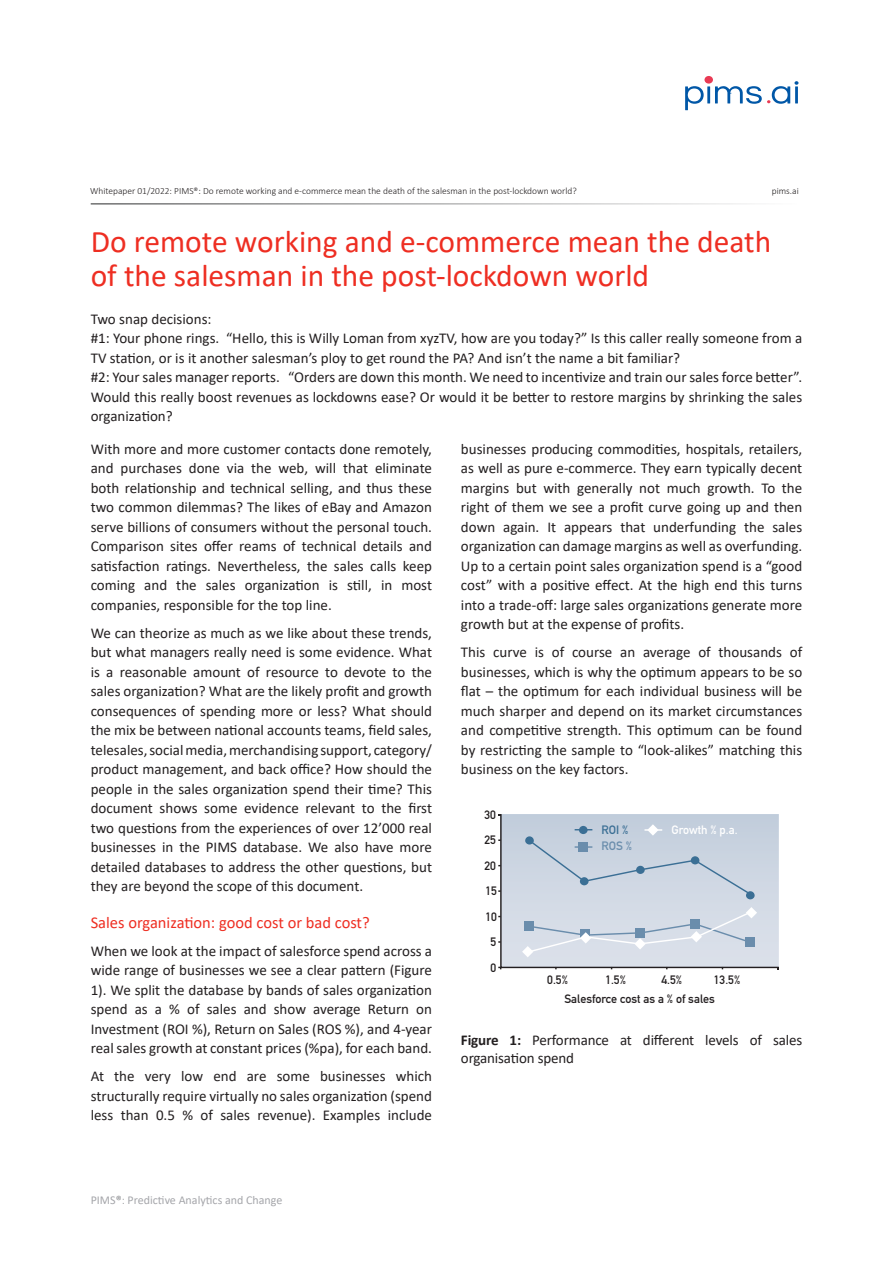
<style>
.page{position:relative;width:893px;height:1263px;background:#fff}
.page>*{position:absolute;margin:0;border:0;box-sizing:border-box;transform-origin:0 0}
._00_Head_HelvRom_14_schw{font:31.5px/34.5px "Calibri";color:#ee2e22}
._20_Fliess_HelvRoman_8_75_11_75_schw{font:16.5px "Calibri";color:#ee2e22}
._20_Fliess_HelvRoman_8_75_11_75_schw-2{font:15px/19.5px "Calibri";color:#231f20;text-align:justify}
.t1{font:12px/19.2px "DIN Mittelschrift";color:#231f20}
._20_Fliess_HelvRoman_8_75_11_75_schw-3{font:12px "Calibri";color:#a5a6aa}
.t2{font:12px "DIN Mittelschrift";color:#fff}
.t3{font:12px "DIN Mittelschrift";color:#3b6f95}
.t4{font:12px "DIN Mittelschrift";color:#6a8dac}
._20_FliessHelvBold_8_75_11_74_schw{font:300 9.45px "Calibri";color:#231f20}
.s1{font-weight:700}
.s2{color:#828487}
.s3{font-weight:300;color:#97999c}
</style>
<div class="page">
<hr style="left:91px;top:203px;width:713px;height:2px;background:#4b4c4d">
<svg style="left:498px;top:814px;width:281px;height:155px;background:#cad3df"></svg>
<svg style="left:685px;top:86px;width:19px;height:24px"></svg>
<hr style="left:707px;top:86px;width:3px;height:17px;background:#0057a7">
<div style="left:704px;top:76px;width:9px;height:8px;background:#e93a54;border-radius:50%"></div>
<svg style="left:715px;top:81px;width:83px;height:23px"></svg>
<p class="_20_FliessHelvBold_8_75_11_74_schw" style="left:90px;top:185px;width:488px">Whitepaper 01/2022: PIMS®: Do remote working and e-commerce mean the death of the salesman in the post-lockdown world?</p>
<p class="_20_FliessHelvBold_8_75_11_74_schw" style="left:772px;top:185px;width:28px">pims.ai</p>
<p class="_00_Head_HelvRom_14_schw" style="left:91px;top:223px;width:682px">Do remote working and e-commerce mean the death of the salesman in the post-lockdown world</p>
<p class="_20_Fliess_HelvRoman_8_75_11_75_schw-2" style="left:91px;top:309px;width:122px">Two snap decisions:</p>
<p class="_20_Fliess_HelvRoman_8_75_11_75_schw-2" style="left:91px;top:328px;width:713px">#1: Your phone rings. “Hello, this is Willy Loman from xyzTV, how are you today?” Is this caller really someone from a<br>TV station, or is it another salesman’s ploy to get round the PA? And isn’t the name a bit familiar?</p>
<p class="_20_Fliess_HelvRoman_8_75_11_75_schw-2" style="left:91px;top:367px;width:713px">#2: Your sales manager reports. “Orders are down this month. We need to incentivize and train our sales force better”.<br>Would this really boost revenues as lockdowns ease? Or would it be better to restore margins by shrinking the sales organization?</p>
<p class="_20_Fliess_HelvRoman_8_75_11_75_schw-2" style="left:91px;top:438px;width:343px">With more and more customer contacts done remotely, and purchases done via the web, will that eliminate both relationship and technical selling, and thus these two common dilemmas? The likes of eBay and Amazon serve billions of consumers without the personal touch.<br>Comparison sites offer reams of technical details and satisfaction ratings. Nevertheless, the sales calls keep coming and the sales organization is still, in most companies, responsible for the top line.</p>
<p class="_20_Fliess_HelvRoman_8_75_11_75_schw-2" style="left:91px;top:622px;width:343px">We can theorize as much as we like about these trends, but what managers really need is some evidence. What is a reasonable amount of resource to devote to the sales organization? What are the likely profit and growth consequences of spending more or less? What should the mix be between national accounts teams, field sales, telesales, social media, merchandising support, category/ product management, and back office? How should the people in the sales organization spend their time? This document shows some evidence relevant to the first two questions from the experiences of over 12’000 real businesses in the PIMS database. We also have more detailed databases to address the other questions, but they are beyond the scope of this document.</p>
<p class="_20_Fliess_HelvRoman_8_75_11_75_schw" style="left:91px;top:911px;width:281px">Sales organization: good cost or bad cost?</p>
<p class="_20_Fliess_HelvRoman_8_75_11_75_schw-2" style="left:91px;top:940px;width:343px">When we look at the impact of salesforce spend across a wide range of businesses we see a clear pattern (Figure 1). We split the database by bands of sales organization spend as a % of sales and show average Return on Investment (ROI %), Return on Sales (ROS %), and 4-year real sales growth at constant prices (%pa), for each band.</p>
<p class="_20_Fliess_HelvRoman_8_75_11_75_schw-2" style="left:91px;top:1066px;width:343px">At the very low end are some businesses which structurally require virtually no sales organization (spend less than 0.5 % of sales revenue). Examples include</p>
<p class="_20_Fliess_HelvRoman_8_75_11_75_schw-2" style="left:461px;top:438px;width:343px">businesses producing commodities, hospitals, retailers, as well as pure e-commerce. They earn typically decent margins but with generally not much growth. To the right of them we see a profit curve going up and then down again. It appears that underfunding the sales organization can damage margins as well as overfunding.<br>Up to a certain point sales organization spend is a “good cost” with a positive effect. At the high end this turns into a trade-off: large sales organizations generate more growth but at the expense of profits.</p>
<p class="_20_Fliess_HelvRoman_8_75_11_75_schw-2" style="left:461px;top:642px;width:343px">This curve is of course an average of thousands of businesses, which is why the optimum appears to be so flat – the optimum for each individual business will be much sharper and depend on its market circumstances and competitive strength. This optimum can be found by restricting the sample to “look-alikes” matching this business on the key factors.</p>
<p class="t1" style="left:484px;top:805px;width:13px">30</p>
<p class="t3" style="left:601px;top:822px;width:28px">ROI %</p>
<p class="t2" style="left:671px;top:822px;width:68px">Growth % p.a.</p>
<p class="t4" style="left:601px;top:839px;width:32px">ROS %</p>
<p class="t1" style="left:484px;top:830px;width:13px">25</p>
<p class="t1" style="left:484px;top:856px;width:13px">20</p>
<p class="t1" style="left:485px;top:881px;width:13px">15</p>
<p class="t1" style="left:485px;top:907px;width:13px">10</p>
<p class="t1" style="left:491px;top:932px;width:7px">5</p>
<p class="t1" style="left:491px;top:958px;width:7px">0</p>
<p class="t1" style="left:547px;top:970px;width:22px">0.5%</p>
<p class="t1" style="left:564px;top:970px;width:152px;text-indent:41px">1.5%<br>Salesforce cost as a % of sales</p>
<p class="t1" style="left:661px;top:970px;width:22px">4.5%</p>
<p class="t1" style="left:714px;top:970px;width:28px">13.5%</p>
<p class="_20_Fliess_HelvRoman_8_75_11_75_schw-2" style="left:461px;top:1031px;width:343px;line-height:17.7px"><span class="s1">Figure 1:</span> Performance at different levels of sales organisation spend</p>
<p class="_20_Fliess_HelvRoman_8_75_11_75_schw-3" style="left:91px;top:1192px;width:193px">PIMS<span class="s2">®</span><span class="s3">:</span> Predictive Analytics and Change</p>
</div>
